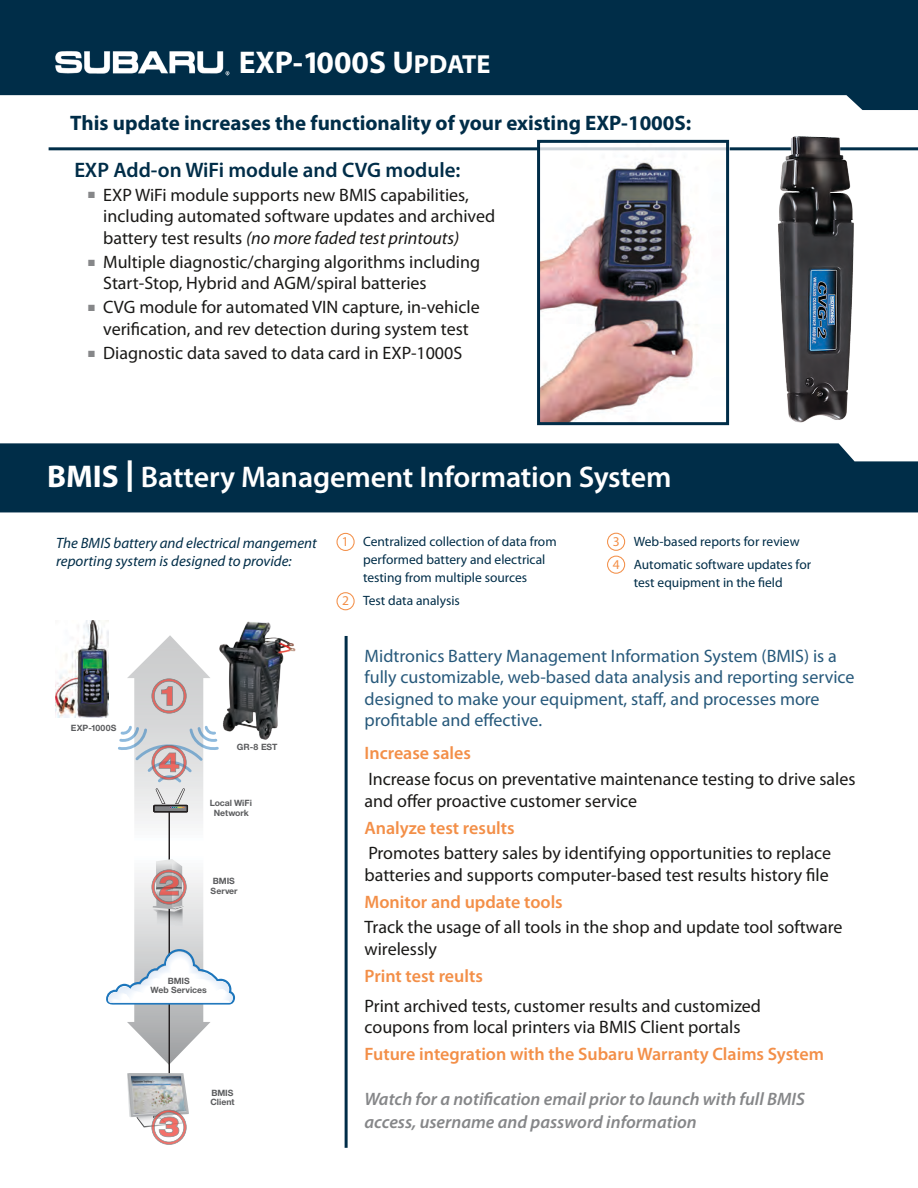
<style>
.page{position:relative;width:918px;height:1188px;background:#fff}
.page>*{position:absolute;margin:0;border:0;box-sizing:border-box;transform-origin:0 0}
.Specifications_Subhe{font:700 31.5px "Myriad Pro";color:#fff}
.Specifications_Subhe-2{font:600 30px "Myriad Pro";letter-spacing:-.005em;color:#fff}
.t1{font:700 21px "Myriad Pro";color:#002d48}
.t2{font:600 21px "Myriad Pro";color:#002d48}
.t3{font:18px/21.6px "Myriad Pro";color:#1a1917}
.t4{font:18px/21.6px "Myriad Pro";color:#27597b}
.t5{font:600 18px "Myriad Pro";color:#f38f48}
.t6{font:italic 600 18px/22.5px "Myriad Pro";color:#868789}
.t7{font:italic 15px/18px "Myriad Pro";color:#002d48}
.t8{font:13.5px/22.5px "Myriad Pro";color:#002d48}
.t9{font:700 8.7px/9.4px "Helvetica Neue";color:#5b5c5e;text-align:center}
.t10{font:700 8.7px "Helvetica Neue";letter-spacing:.02em;color:#5b5c5e}
.s1{font-size:26.25px}
.s2{color:#868789}
.s3{font-style:italic}
.s4{font-weight:700;font-size:31.5px}
.s5{font-weight:900;font-size:31.5px}
.s6{color:#f38f48}
</style>
<div class="page">
<hr style="left:345px;top:636px;width:3px;height:512px;background:#002d48">
<div style="left:0;top:443px;width:918px;height:69px;background:#002d48"></div>
<hr style="left:49px;top:147px;width:869px;height:3px;background:#002d48">
<svg style="left:0;top:0;width:918px;height:110px;background:#214860"></svg>
<img style="left:44px;top:24px;width:192px;height:78px">
<img style="left:753px;top:136px;width:134px;height:287px">
<hr style="left:169px;top:810px;width:1px;height:275px;background:#231f20">
<img style="left:235px;top:621px;width:61px;height:119px">
<img style="left:55px;top:620px;width:54px;height:98px">
<svg style="left:127px;top:1073px;width:62px;height:72px"></svg>
<svg style="left:106px;top:635px;width:129px;height:430px"></svg>
<div style="left:337px;top:533px;width:18px;height:18px;border:1px solid #f38f48;border-radius:50%"></div>
<div style="left:607px;top:533px;width:18px;height:18px;border:1px solid #f38f48;border-radius:50%"></div>
<div style="left:337px;top:592px;width:18px;height:18px;border:1px solid #f38f48;border-radius:50%"></div>
<div style="left:607px;top:556px;width:18px;height:18px;border:1px solid #f38f48;border-radius:50%"></div>
<img style="left:541px;top:150px;width:184px;height:271px">
<div style="left:537px;top:140px;width:192px;height:285px;border:3px solid #002d48"></div>
<hr style="left:539px;top:147px;width:189px;height:3px;background:#002d48">
<p class="Specifications_Subhe" style="left:239px;top:42px;width:238px">EXP-1000S U<span class="s1">pdate</span></p>
<p class="t1" style="left:70px;top:109px;width:623px">This update increases the functionality of your existing EXP-1000S:</p>
<p class="t2" style="left:75px;top:156px;width:387px">EXP Add-on WiFi module and CVG module:</p>
<p class="t3" style="left:103px;top:184px;width:394px;text-indent:-15px"><span class="s2">■</span> EXP WiFi module supports new BMIS capabilities, including automated software updates and archived battery test results <span class="s3">(no more faded test printouts)</span></p>
<p class="t3" style="left:103px;top:251px;width:378px;text-indent:-15px"><span class="s2">■</span> Multiple diagnostic/charging algorithms including<br>Start-Stop, Hybrid and AGM/spiral batteries</p>
<p class="t3" style="left:88px;top:296px;width:393px;text-align:center"><span class="s2">■</span> CVG module for automated VIN capture, in-vehicle verification, and rev detection during system test</p>
<p class="t3" style="left:88px;top:342px;width:376px"><span class="s2">■</span> Diagnostic data saved to data card in EXP-1000S</p>
<p class="Specifications_Subhe-2" style="left:47px;top:458px;width:626px"><span class="s4">BMIS</span> <span class="s5">|</span> Battery Management Information System</p>
<p class="t7" style="left:56px;top:533px;width:262px">The BMIS battery and electrical mangement reporting system is designed to provide:</p>
<p class="t8" style="left:363px;top:533px;width:195px;line-height:18px;text-indent:-21px"><span class="s6">1</span> Centralized collection of data from performed battery and electrical</p>
<p class="t8" style="left:342px;top:566px;width:187px;text-indent:21px">testing from multiple sources<br><span class="s6">2</span> Test data analysis</p>
<p class="t8" style="left:613px;top:530px;width:200px"><span class="s6">3</span> Web-based reports for review<br><span class="s6">4</span> Automatic software updates for</p>
<p class="t8" style="left:634px;top:571px;width:150px">test equipment in the field</p>
<p class="t10" style="left:71px;top:723px;width:47px">EXP-1000S</p>
<p class="t9" style="left:237px;top:742px;width:42px">GR-8 EST</p>
<p class="t9" style="left:210px;top:798px;width:44px">Local WiFi<br>Network</p>
<p class="t9" style="left:211px;top:876px;width:29px;text-align:left">BMIS<br>Server</p>
<p class="t9" style="left:151px;top:976px;width:58px">BMIS<br>Web Services</p>
<p class="t9" style="left:210px;top:1088px;width:26px;text-align:left">BMIS<br>Client</p>
<p class="t4" style="left:365px;top:645px;width:492px">Midtronics Battery Management Information System (BMIS) is a fully customizable, web-based data analysis and reporting service designed to make your equipment, staff, and processes more profitable and effective.</p>
<p class="t5" style="left:365px;top:742px;width:108px">Increase sales</p>
<p class="t3" style="left:365px;top:768px;width:493px">Increase focus on preventative maintenance testing to drive sales and offer proactive customer service</p>
<p class="t5" style="left:365px;top:816px;width:152px">Analyze test results</p>
<p class="t3" style="left:365px;top:842px;width:468px">Promotes battery sales by identifying opportunities to replace batteries and supports computer-based test results history file</p>
<p class="t5" style="left:365px;top:890px;width:200px">Monitor and update tools</p>
<p class="t3" style="left:365px;top:916px;width:480px">Track the usage of all tools in the shop and update tool software wirelessly</p>
<p class="t5" style="left:365px;top:964px;width:120px">Print test reults</p>
<p class="t3" style="left:365px;top:995px;width:398px">Print archived tests, customer results and customized coupons from local printers via BMIS Client portals</p>
<p class="t5" style="left:365px;top:1043px;width:461px">Future integration with the Subaru Warranty Claims System</p>
<p class="t6" style="left:365px;top:1088px;width:442px">Watch for a notification email prior to launch with full BMIS access, username and password information</p>
</div>
